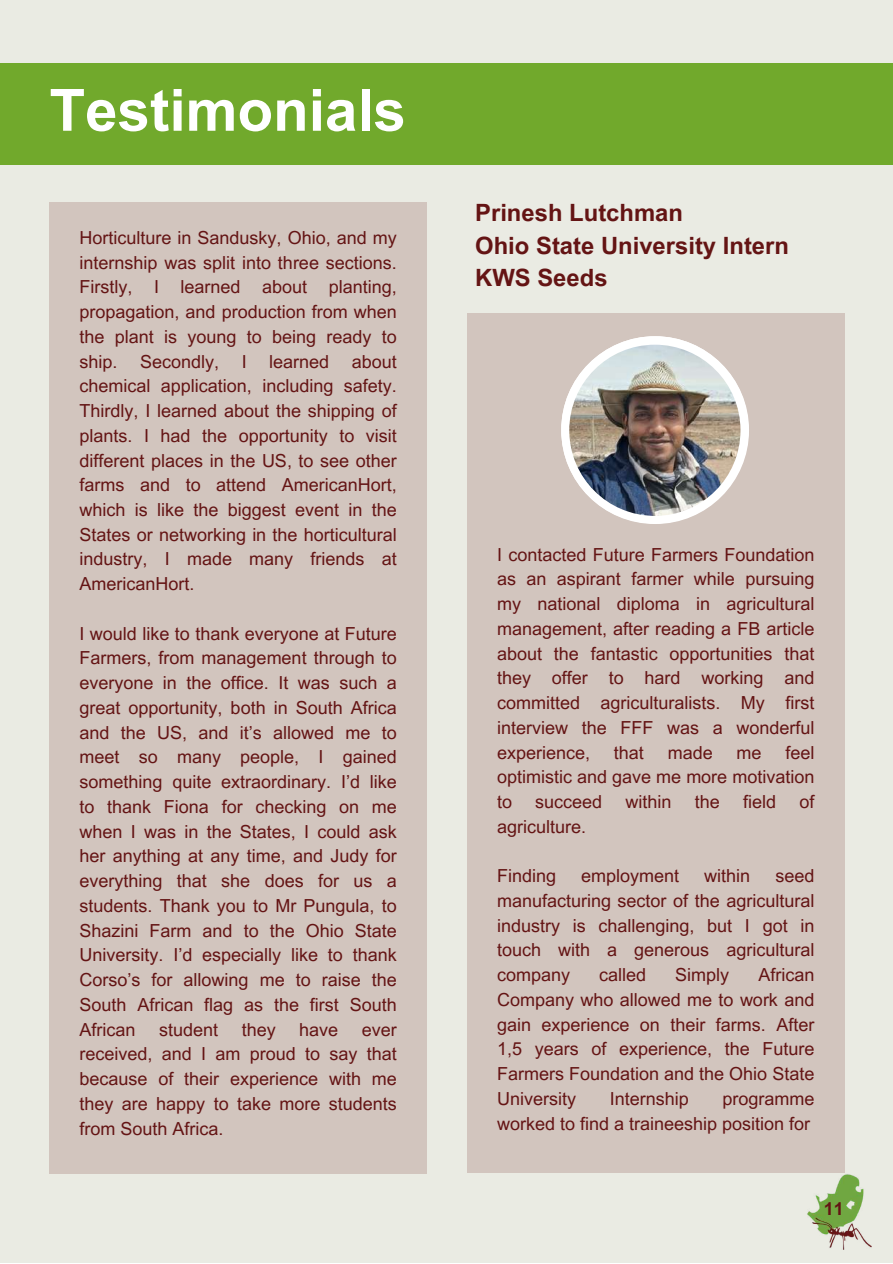
<style>
.page{position:relative;width:893px;height:1264px;background:#fff}
.page>*{position:absolute;margin:0;border:0;box-sizing:border-box;transform-origin:0 0}
.t1{font:700 58.35px "Arial MT Pro";color:#fff}
.t2{font:700 23.85px/32.5px "Arial MT Pro";color:#641414}
.t3{font:18px/24.8px "Arial MT Pro";color:#641414;text-align:justify}
.t4{font:700 17.85px "Arial MT Pro";color:#641414}
</style>
<div class="page">
<div style="left:0;top:0;width:892px;height:1262px;background:#eaebe3"></div>
<div style="left:0;top:63px;width:892px;height:101px;background:#71a92c"></div>
<div style="left:49px;top:202px;width:378px;height:971px;background:#d2c5be"></div>
<div style="left:467px;top:313px;width:377px;height:860px;background:#d2c5be"></div>
<img style="left:807px;top:1174px;width:65px;height:75px">
<svg style="left:561px;top:336px;width:188px;height:188px"></svg>
<img style="left:569px;top:345px;width:171px;height:171px;border-radius:50%">
<h1 class="t1" style="left:49px;top:88px;width:358px">Testimonials</h1>
<p class="t3" style="left:79px;top:227px;width:319px">Horticulture in Sandusky, Ohio, and my internship was split into three sections.<br>Firstly, I learned about planting, propagation, and production from when the plant is young to being ready to ship.</p>
<p class="t3" style="left:140px;top:351px;width:80px">Secondly,</p>
<p class="t3" style="left:242px;top:351px;width:6px">I</p>
<p class="t3" style="left:269px;top:351px;width:61px">learned</p>
<p class="t3" style="left:79px;top:351px;width:319px;text-indent:272px">about chemical application, including safety.<br>Thirdly, I learned about the shipping of plants. I had the opportunity to visit different places in the US, to see other farms and to attend AmericanHort, which is like the biggest event in the States or networking in the horticultural industry, I made many friends at AmericanHort.</p>
<p class="t3" style="left:79px;top:623px;width:319px">I would like to thank everyone at Future Farmers, from management through to everyone in the office. It was such a great opportunity, both in South Africa and the US, and it’s allowed me to meet so many people, I gained something quite extraordinary. I’d like to thank Fiona for checking on me when I was in the States, I could ask her anything at any time, and Judy for everything that she does for us a students. Thank you to Mr Pungula, to Shazini Farm and to the Ohio State University. I’d especially like to thank Corso’s for allowing me to raise the South African flag as the first South African</p>
<p class="t3" style="left:159px;top:1019px;width:60px">student</p>
<p class="t3" style="left:242px;top:1019px;width:35px">they</p>
<p class="t3" style="left:299px;top:1019px;width:40px">have</p>
<p class="t3" style="left:79px;top:1019px;width:319px;text-indent:282px">ever received, and I am proud to say that because of their experience with me they are happy to take more students from South Africa.</p>
<h2 class="t2" style="left:475px;top:199px;width:315px">Prinesh Lutchman<br>Ohio State University Intern<br>KWS Seeds</h2>
<p class="t3" style="left:497px;top:544px;width:319px">I contacted Future Farmers Foundation as an aspirant farmer while pursuing my national diploma in agricultural management, after reading a FB article about the fantastic opportunities that they offer to hard working and committed agriculturalists. My first interview the FFF was a wonderful experience,</p>
<p class="t3" style="left:497px;top:742px;width:319px;text-indent:288px">feel optimistic and gave me more motivation to</p>
<p class="t3" style="left:613px;top:742px;width:31px">that</p>
<p class="t3" style="left:667px;top:742px;width:46px">made</p>
<p class="t3" style="left:736px;top:742px;width:26px">me</p>
<p class="t3" style="left:535px;top:791px;width:68px">succeed</p>
<p class="t3" style="left:625px;top:791px;width:47px">within</p>
<p class="t3" style="left:694px;top:791px;width:26px">the</p>
<p class="t3" style="left:743px;top:791px;width:34px">field</p>
<p class="t3" style="left:799px;top:791px;width:16px">of</p>
<p class="t3" style="left:497px;top:816px;width:90px">agriculture.</p>
<p class="t3" style="left:497px;top:865px;width:60px">Finding</p>
<p class="t3" style="left:581px;top:865px;width:99px">employment</p>
<p class="t3" style="left:704px;top:865px;width:47px">within</p>
<p class="t3" style="left:497px;top:865px;width:319px;text-indent:278px">seed manufacturing sector of the agricultural industry is challenging, but I got in touch with a generous agricultural company</p>
<p class="t3" style="left:497px;top:964px;width:319px;text-indent:261px">African Company who allowed me to work and gain experience on their farms. After 1,5 years of experience, the Future Farmers Foundation and the Ohio State University</p>
<p class="t3" style="left:599px;top:964px;width:48px">called</p>
<p class="t3" style="left:675px;top:964px;width:55px">Simply</p>
<p class="t3" style="left:609px;top:1088px;width:80px">Internship</p>
<p class="t3" style="left:497px;top:1088px;width:319px;text-align:right">programme<br>worked to find a traineeship position for</p>
<p class="t4" style="left:823px;top:1202px;width:21px">11</p>
</div>
